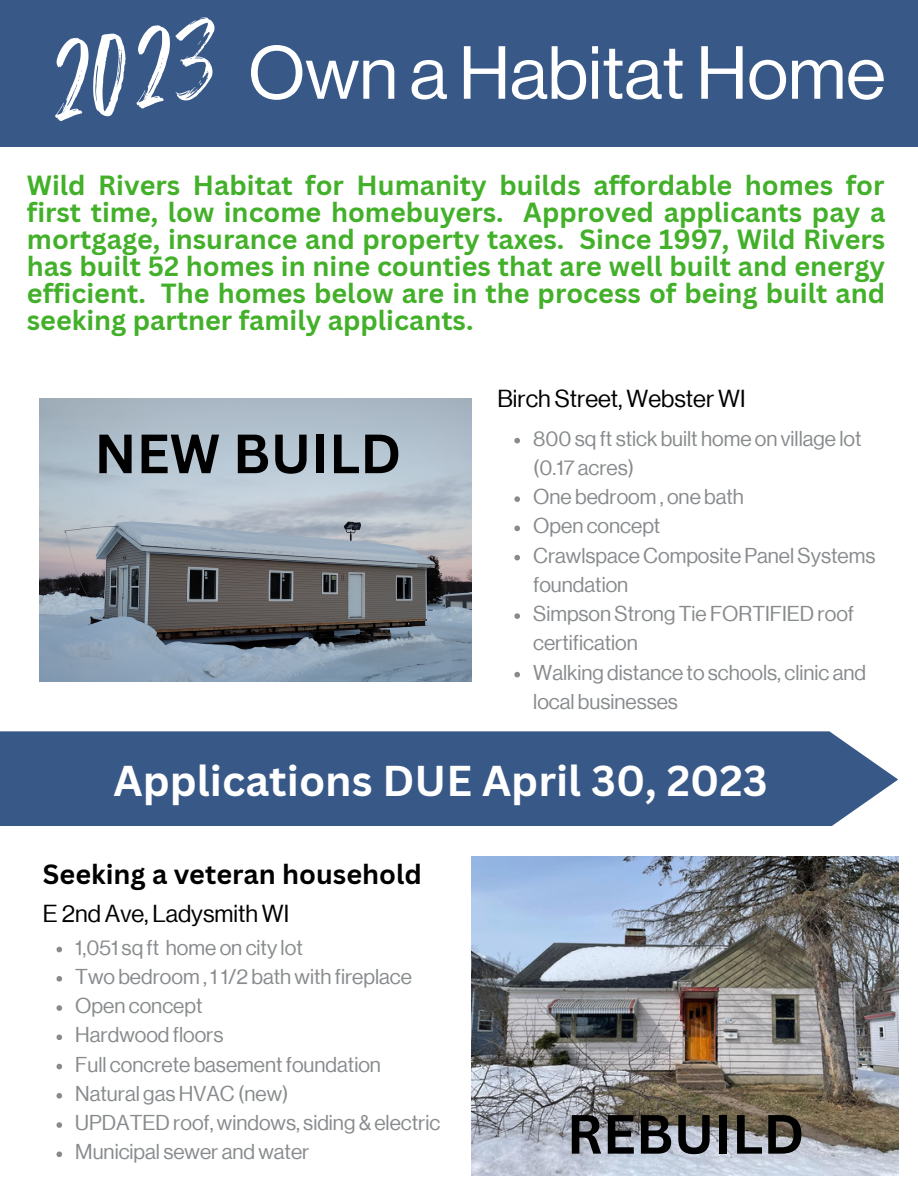
<style>
.page{position:relative;width:918px;height:1188px;background:#fff}
.page>*{position:absolute;margin:0;border:0;box-sizing:border-box;transform-origin:0 0}
.t1{font:84px "Feeling Passionate";color:#fff}
.t2{font:73.5px "Neue Haas Grotesk Display";color:#fff}
.t3{font:700 54px "Canva Sans";color:#000}
.t4{font:700 42px "Canva Sans";color:#fff}
.t5{font:700 27px/27px "Canva Sans";color:#43b02a;text-align:justify}
.t6{font:700 27px "Canva Sans";color:#000}
.t7{font:24px "Neue Haas Grotesk Display";color:#000}
.t8{font:21px/29.2px "Neue Haas Grotesk Display";color:#888b8d}
</style>
<div class="page">
<img style="left:40px;top:398px;width:432px;height:284px">
<img style="left:472px;top:856px;width:426px;height:320px">
<div style="left:0;top:0;width:918px;height:146px;background:#385988"></div>
<div style="left:0;top:731px;width:898px;height:95px;background:#385988"></div>
<svg style="left:514px;top:438px;width:6px;height:5px"></svg>
<svg style="left:514px;top:496px;width:6px;height:6px"></svg>
<svg style="left:514px;top:526px;width:6px;height:5px"></svg>
<svg style="left:514px;top:555px;width:6px;height:5px"></svg>
<svg style="left:514px;top:613px;width:6px;height:6px"></svg>
<svg style="left:514px;top:672px;width:6px;height:5px"></svg>
<svg style="left:56px;top:947px;width:6px;height:5px"></svg>
<svg style="left:56px;top:976px;width:6px;height:6px"></svg>
<svg style="left:56px;top:1005px;width:6px;height:6px"></svg>
<svg style="left:56px;top:1034px;width:6px;height:6px"></svg>
<svg style="left:56px;top:1064px;width:6px;height:5px"></svg>
<svg style="left:56px;top:1093px;width:6px;height:6px"></svg>
<svg style="left:56px;top:1122px;width:6px;height:6px"></svg>
<svg style="left:56px;top:1151px;width:6px;height:6px"></svg>
<h1 class="t1" style="left:39px;top:16px;width:170px;rotate:-9deg">2023</h1>
<h2 class="t2" style="left:248px;top:31px;width:639px">Own a Habitat Home</h2>
<p class="t5" style="left:27px;top:171px;width:860px">Wild Rivers Habitat for Humanity builds affordable homes for first time, low income homebuyers. Approved applicants pay a mortgage, insurance and property taxes. Since 1997, Wild Rivers has built 52 homes in nine counties that are well built and energy efficient. The homes below are in the process of being built and seeking partner family applicants.</p>
<h3 class="t3" style="left:94px;top:416px;width:309px">NEW BUILD</h3>
<p class="t7" style="left:498px;top:385px;width:250px">Birch Street, Webster WI</p>
<p class="t8" style="left:533px;top:424px;width:344px">800 sq ft stick built home on village lot (0.17 acres)<br>One bedroom , one bath<br>Open concept<br>Crawlspace Composite Panel Systems foundation<br>Simpson Strong Tie FORTIFIED roof certification<br>Walking distance to schools, clinic and local businesses</p>
<h3 class="t4" style="left:114px;top:751px;width:656px">Applications DUE April 30, 2023</h3>
<p class="t6" style="left:43px;top:855px;width:380px">Seeking a veteran household</p>
<p class="t7" style="left:43px;top:900px;width:248px">E 2nd Ave, Ladysmith WI</p>
<p class="t8" style="left:75px;top:933px;width:367px">1,051 sq ft home on city lot<br>Two bedroom , 1 1/2 bath with fireplace<br>Open concept<br>Hardwood floors<br>Full concrete basement foundation<br>Natural gas HVAC (new)<br>UPDATED roof, windows, siding &amp; electric<br>Municipal sewer and water</p>
<h3 class="t3" style="left:567px;top:1096px;width:239px">REBUILD</h3>
</div>
